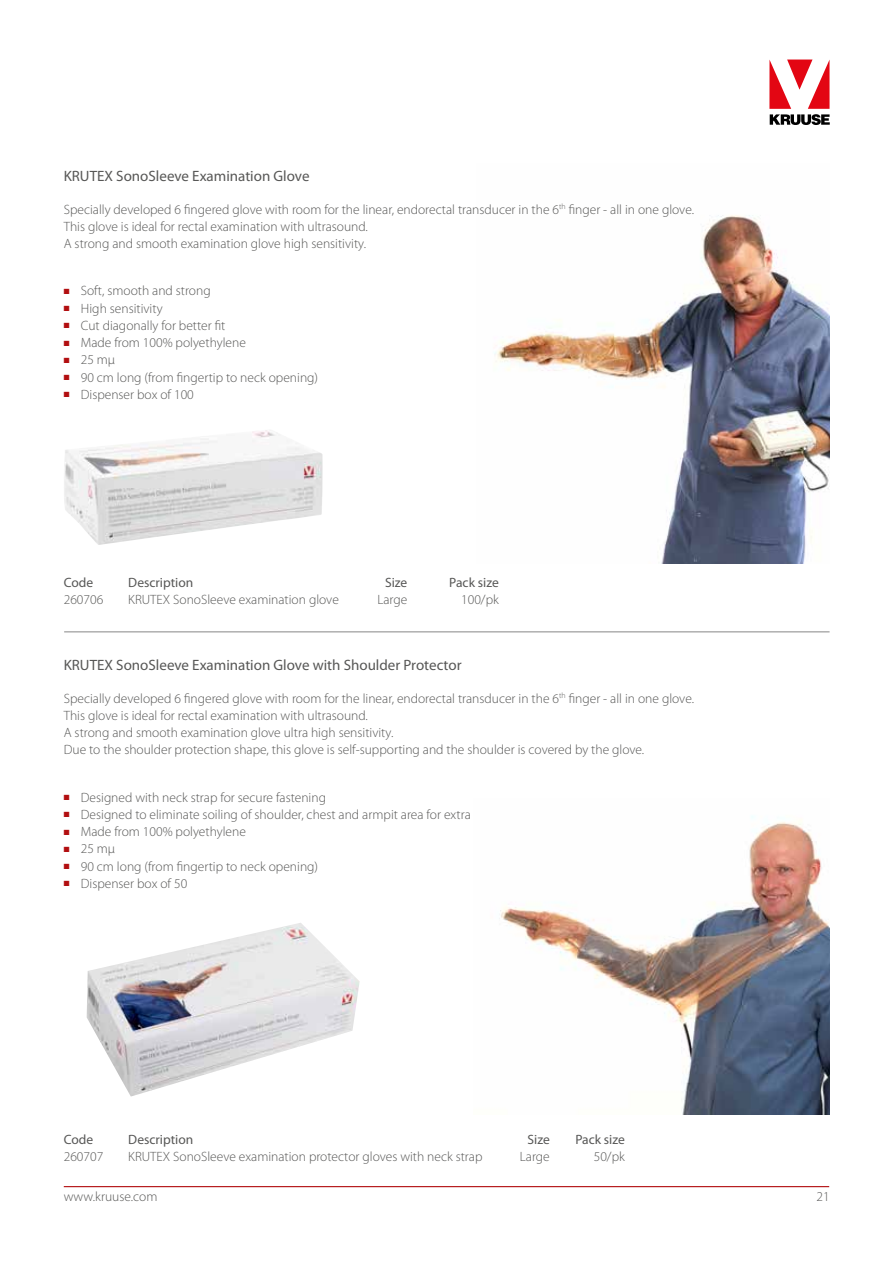
<style>
.page{position:relative;width:893px;height:1263px;background:#fff}
.page>*{position:absolute;margin:0;border:0;box-sizing:border-box;transform-origin:0 0}
.t1{font:15px "Myriad Pro";color:#575756}
.t2{font:300 13.5px/17.2px "Myriad Pro";color:#575756}
.t3{font:13.5px "Myriad Pro";color:#575756}
.s1{color:#b20e10}
</style>
<div class="page">
<img style="left:494px;top:215px;width:335px;height:349px">
<img style="left:87px;top:923px;width:273px;height:173px">
<hr style="left:64px;top:631px;width:766px;height:1px;background:#878787">
<hr style="left:64px;top:1186px;width:765px;height:1px;background:#b20e10">
<svg style="left:769px;top:60px;width:61px;height:65px"></svg>
<img style="left:64px;top:430px;width:259px;height:115px">
<img style="left:500px;top:816px;width:330px;height:299px">
<p class="t1" style="left:64px;top:167px;width:247px">KRUTEX SonoSleeve Examination Glove</p>
<p class="t2" style="left:64px;top:200px;width:632px">Specially developed 6 fingered glove with room for the linear, endorectal transducer in the 6<sup>th</sup> finger - all in one glove.<br>This glove is ideal for rectal examination with ultrasound.<br>A strong and smooth examination glove high sensitivity.</p>
<p class="t2" style="left:64px;top:282px;width:148px"><span class="s1">■</span> Soft, smooth and strong</p>
<p class="t2" style="left:64px;top:299px;width:100px"><span class="s1">■</span> High sensitivity</p>
<p class="t2" style="left:64px;top:317px;width:163px"><span class="s1">■</span> Cut diagonally for better fit</p>
<p class="t2" style="left:64px;top:334px;width:184px"><span class="s1">■</span> Made from 100% polyethylene</p>
<p class="t2" style="left:64px;top:351px;width:53px"><span class="s1">■</span> 25 mμ</p>
<p class="t2" style="left:64px;top:368px;width:256px"><span class="s1">■</span> 90 cm long (from fingertip to neck opening)</p>
<p class="t2" style="left:64px;top:386px;width:132px"><span class="s1">■</span> Dispenser box of 100</p>
<p class="t3" style="left:64px;top:574px;width:31px">Code</p>
<p class="t3" style="left:128px;top:574px;width:67px">Description</p>
<p class="t3" style="left:385px;top:574px;width:24px">Size</p>
<p class="t3" style="left:449px;top:574px;width:51px">Pack size</p>
<p class="t2" style="left:64px;top:591px;width:41px">260706</p>
<p class="t2" style="left:128px;top:591px;width:212px">KRUTEX SonoSleeve examination glove</p>
<p class="t2" style="left:377px;top:591px;width:31px">Large</p>
<p class="t2" style="left:461px;top:591px;width:39px">100/pk</p>
<p class="t1" style="left:64px;top:656px;width:399px">KRUTEX SonoSleeve Examination Glove with Shoulder Protector</p>
<p class="t2" style="left:64px;top:689px;width:632px">Specially developed 6 fingered glove with room for the linear, endorectal transducer in the 6<sup>th</sup> finger - all in one glove.<br>This glove is ideal for rectal examination with ultrasound.<br>A strong and smooth examination glove ultra high sensitivity.<br>Due to the shoulder protection shape, this glove is self-supporting and the shoulder is covered by the glove.</p>
<p class="t2" style="left:64px;top:788px;width:264px"><span class="s1">■</span> Designed with neck strap for secure fastening</p>
<p class="t2" style="left:64px;top:806px;width:455px"><span class="s1">■</span> Designed to eliminate soiling of shoulder, chest and armpit area for extra hygiene</p>
<p class="t2" style="left:64px;top:823px;width:184px"><span class="s1">■</span> Made from 100% polyethylene</p>
<p class="t2" style="left:64px;top:840px;width:53px"><span class="s1">■</span> 25 mμ</p>
<p class="t2" style="left:64px;top:857px;width:256px"><span class="s1">■</span> 90 cm long (from fingertip to neck opening)</p>
<p class="t2" style="left:64px;top:875px;width:125px"><span class="s1">■</span> Dispenser box of 50</p>
<p class="t3" style="left:64px;top:1131px;width:31px">Code</p>
<p class="t3" style="left:128px;top:1131px;width:67px">Description</p>
<p class="t3" style="left:528px;top:1131px;width:24px">Size</p>
<p class="t3" style="left:575px;top:1131px;width:51px">Pack size</p>
<p class="t2" style="left:64px;top:1147px;width:41px">260707</p>
<p class="t2" style="left:128px;top:1147px;width:356px">KRUTEX SonoSleeve examination protector gloves with neck strap</p>
<p class="t2" style="left:520px;top:1147px;width:31px">Large</p>
<p class="t2" style="left:594px;top:1147px;width:33px">50/pk</p>
<p class="t2" style="left:64px;top:1188px;width:95px">www.kruuse.com</p>
<p class="t2" style="left:816px;top:1188px;width:15px">21</p>
</div>
